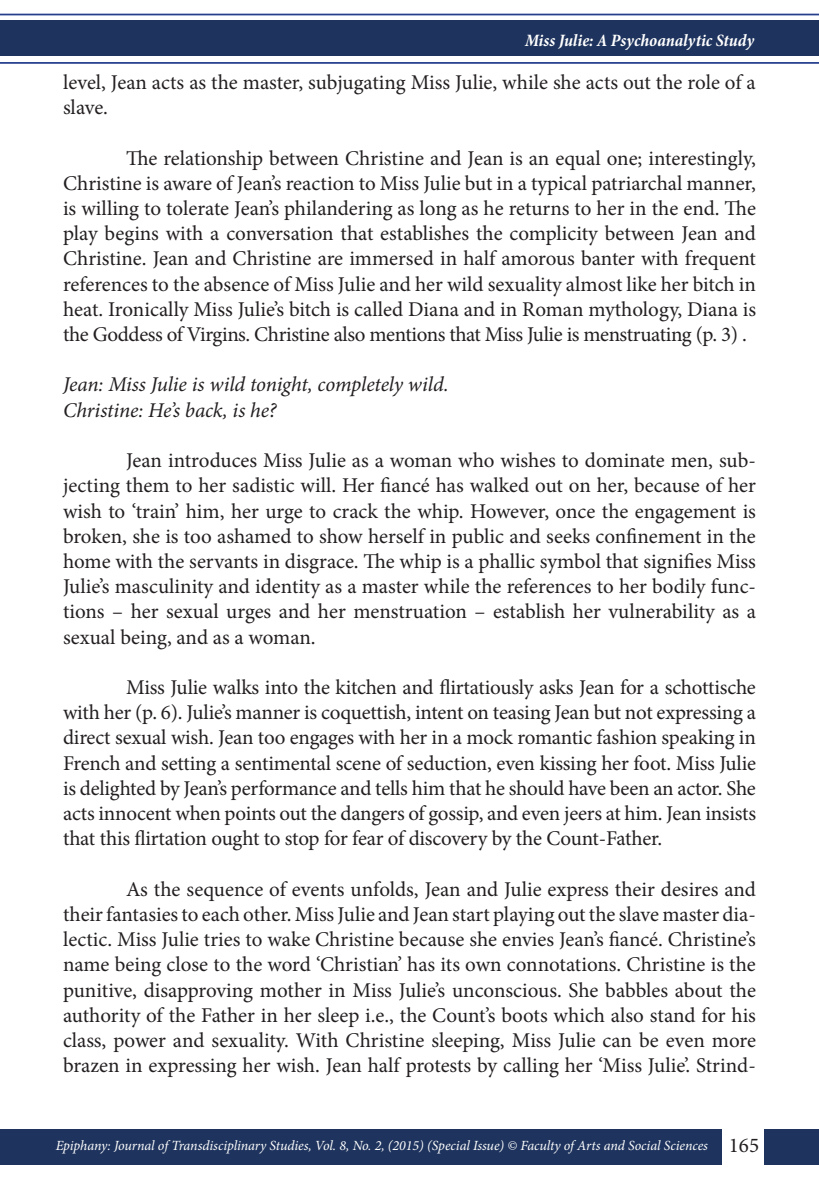
<style>
.page{position:relative;width:819px;height:1191px;background:#fff}
.page>*{position:absolute;margin:0;border:0;box-sizing:border-box;transform-origin:0 0}
.t1{font:21px/25.2px "Minion Pro";letter-spacing:-.005em;color:#231f20;text-align:justify}
.t2{font:italic 21px "Minion Pro";letter-spacing:-.01em;color:#231f20}
.t3{font:italic 700 condensed 17.5px "Minion Pro";letter-spacing:-.005em;color:#fff}
.t4{font:italic 14px "Minion Pro";letter-spacing:-.01em;color:#fff}
</style>
<div class="page">
<div style="left:0;top:21px;width:819px;height:35px;background:#1e335d"></div>
<div style="left:0;top:1128px;width:721px;height:36px;background:#1e335d"></div>
<div style="left:764px;top:1129px;width:55px;height:35px;background:#1e335d"></div>
<hr style="left:0;top:14px;width:819px;height:1px;background:#253f8e">
<hr style="left:0;top:62px;width:819px;height:2px;background:#253f8e">
<p class="t3" style="left:525px;top:28px;width:231px">Miss Julie: A Psychoanalytic Study</p>
<p class="t1" style="left:63px;top:70px;width:694px">level, Jean acts as the master, subjugating Miss Julie, while she acts out the role of a slave.</p>
<p class="t1" style="left:63px;top:145px;width:694px;text-indent:63px">The relationship between Christine and Jean is an equal one; interestingly, Christine is aware of Jean’s reaction to Miss Julie but in a typical patriarchal manner, is willing to tolerate Jean’s philandering as long as he returns to her in the end. The play begins with a conversation that establishes the complicity between Jean and Christine. Jean and Christine are immersed in half amorous banter with frequent references to the absence of Miss Julie and her wild sexuality almost like her bitch in heat. Ironically Miss Julie’s bitch is called Diana and in Roman mythology, Diana is the Goddess of Virgins. Christine also mentions that Miss Julie is menstruating (p. 3) .</p>
<p class="t2" style="left:63px;top:370px;width:387px">Jean: Miss Julie is wild tonight, completely wild.</p>
<p class="t2" style="left:63px;top:396px;width:215px">Christine: He’s back, is he?</p>
<p class="t1" style="left:63px;top:448px;width:694px;text-indent:63px">Jean introduces Miss Julie as a woman who wishes to dominate men, sub&shy;jecting them to her sadistic will. Her fiancé has walked out on her, because of her wish to ‘train’ him, her urge to crack the whip. However, once the engagement is broken, she is too ashamed to show herself in public and seeks confinement in the home with the servants in disgrace. The whip is a phallic symbol that signifies Miss Julie’s masculinity and identity as a master while the references to her bodily func&shy;tions – her sexual urges and her menstruation – establish her vulnerability as a sexual being, and as a woman.</p>
<p class="t1" style="left:63px;top:675px;width:694px;text-indent:63px">Miss Julie walks into the kitchen and flirtatiously asks Jean for a schottische with her (p. 6). Julie’s manner is coquettish, intent on teasing Jean but not expressing a direct sexual wish. Jean too engages with her in a mock romantic fashion speaking in French and setting a sentimental scene of seduction, even kissing her foot. Miss Julie is delighted by Jean’s performance and tells him that he should have been an actor. She acts innocent when points out the dangers of gossip, and even jeers at him. Jean insists that this flirtation ought to stop for fear of discovery by the Count-Father.</p>
<p class="t1" style="left:63px;top:876px;width:694px;text-indent:63px">As the sequence of events unfolds, Jean and Julie express their desires and their fantasies to each other. Miss Julie and Jean start playing out the slave master dia&shy;lectic. Miss Julie tries to wake Christine because she envies Jean’s fiancé. Christine’s name being close to the word ‘Christian’ has its own connotations. Christine is the punitive, disapproving mother in Miss Julie’s unconscious. She babbles about the authority of the Father in her sleep i.e., the Count’s boots which also stand for his class, power and sexuality. With Christine sleeping, Miss Julie can be even more brazen in expressing her wish. Jean half protests by calling her ‘Miss Julie’. Strind-</p>
<p class="t4" style="left:56px;top:1136px;width:653px">Epiphany: Journal of Transdisciplinary Studies, Vol. 8, No. 2, (2015) (Special Issue) © Faculty of Arts and Social Sciences</p>
<p class="t1" style="left:728px;top:1132px;width:32px">165</p>
</div>
